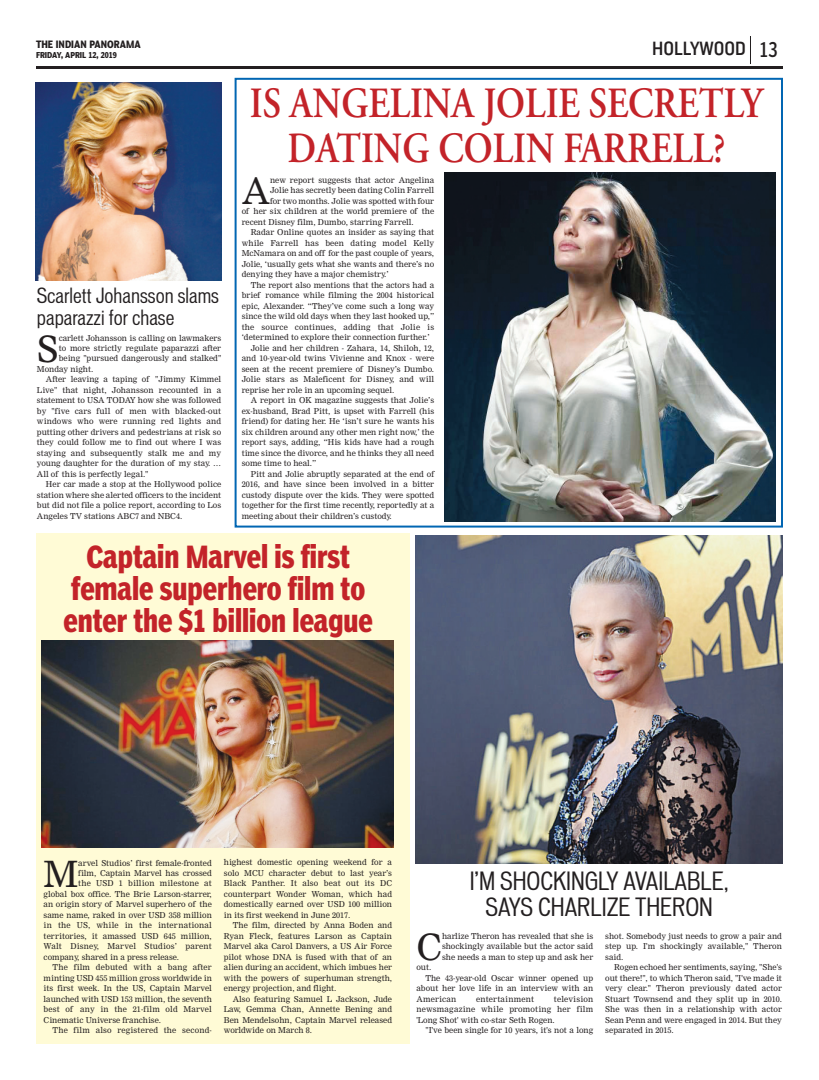
<style>
.page{position:relative;width:819px;height:1080px;background:#fff}
.page>*{position:absolute;margin:0;border:0;box-sizing:border-box;transform-origin:0 0}
.t1{font:600 43px/45px "Adobe Garamond";color:#c32329;text-align:center;scale:.85 1}
.t2{font:35.5px "Nimrod";color:#231f20}
.t3{font:30px/32px "Poynter Agate One Bold Con";color:#c32329;text-align:center;scale:.85 1}
.t4{font:condensed 24px/26px "Vonnes";color:#231f20;text-align:center}
.t5{font:condensed 20px/22px "Vonnes";color:#231f20}
.t6{font:20px "Knockout HTF30 Junior Welterwt";color:#231f20}
.t7{font:condensed 20px "Poynter Agate One";color:#231f20;scale:.9 1}
.t8{font:700 10px "Poynter Agate One";color:#231f20;scale:.85 1}
.t9{font:8px/10.5px "Nimrod";color:#231f20;text-align:justify}
.t10{font:8px "Nimrod";letter-spacing:.02em;color:#231f20}
.t11{font:700 8px "Poynter Agate One";color:#231f20;scale:.88 1}
</style>
<div class="page">
<div style="left:36px;top:534px;width:374px;height:510px;background:#fffbd6"></div>
<div style="left:235px;top:78px;width:548px;height:450px;border:2px solid #0166b3"></div>
<div style="left:237px;top:80px;width:539px;height:89px;background:#fff"></div>
<img style="left:36px;top:82px;width:186px;height:199px">
<hr style="left:36px;top:66px;width:747px;height:3px;background:#231f20">
<svg style="left:750px;top:36px;width:1px;height:28px"></svg>
<img style="left:416px;top:536px;width:367px;height:328px">
<img style="left:41px;top:640px;width:353px;height:208px">
<img style="left:444px;top:172px;width:332px;height:350px">
<p class="t8" style="left:36px;top:40px;width:125px">THE INDIAN PANORAMA</p>
<p class="t11" style="left:36px;top:52px;width:93px">FRIDAY, APRIL 12, 2019</p>
<h3 class="t6" style="left:652px;top:42px;width:95px">HOLLYWOOD</h3>
<h3 class="t7" style="left:759px;top:41px;width:23px">13</h3>
<h1 class="t1" style="left:250px;top:85px;width:606px">IS ANGELINA JOLIE SECRETLY<br>DATING COLIN FARRELL?</h1>
<h2 class="t2" style="left:242px;top:178px;width:30px">A</h2>
<p class="t9" style="left:270px;top:175px;width:166px">new report suggests that actor Angelina</p>
<p class="t9" style="left:270px;top:186px;width:166px">Jolie has secretly been dating Colin Farrell</p>
<p class="t9" style="left:270px;top:196px;width:166px">for two months. Jolie was spotted with four</p>
<p class="t9" style="left:242px;top:207px;width:194px">of her six children at the world premiere of the</p>
<p class="t9" style="left:242px;top:217px;width:174px">recent Disney film, Dumbo, starring Farrell.</p>
<p class="t9" style="left:251px;top:228px;width:185px">Radar Online quotes an insider as saying that</p>
<p class="t10" style="left:242px;top:240px;width:194px">while Farrell has been dating model Kelly</p>
<p class="t9" style="left:242px;top:249px;width:194px">McNamara on and off for the past couple of years,</p>
<p class="t9" style="left:242px;top:259px;width:194px">Jolie, ‘usually gets what she wants and there’s no</p>
<p class="t9" style="left:242px;top:270px;width:148px">denying they have a major chemistry.’</p>
<p class="t9" style="left:251px;top:280px;width:185px">The report also mentions that the actors had a</p>
<p class="t9" style="left:242px;top:291px;width:194px">brief romance while filming the 2004 historical</p>
<p class="t9" style="left:242px;top:301px;width:194px">epic, Alexander. “They’ve come such a long way</p>
<p class="t9" style="left:242px;top:312px;width:194px">since the wild old days when they last hooked up,”</p>
<p class="t10" style="left:242px;top:324px;width:194px">the source continues, adding that Jolie is</p>
<p class="t9" style="left:242px;top:333px;width:189px">‘determined to explore their connection further.’</p>
<p class="t9" style="left:251px;top:343px;width:185px">Jolie and her children - Zahara, 14, Shiloh, 12,</p>
<p class="t9" style="left:242px;top:354px;width:194px">and 10-year-old twins Vivienne and Knox - were</p>
<p class="t9" style="left:242px;top:364px;width:194px">seen at the recent premiere of Disney’s Dumbo.</p>
<p class="t9" style="left:242px;top:375px;width:194px">Jolie stars as Maleficent for Disney, and will</p>
<p class="t9" style="left:242px;top:385px;width:154px">reprise her role in an upcoming sequel.</p>
<p class="t9" style="left:251px;top:396px;width:185px">A report in OK magazine suggests that Jolie’s</p>
<p class="t9" style="left:242px;top:406px;width:194px">ex-husband, Brad Pitt, is upset with Farrell (his</p>
<p class="t9" style="left:242px;top:417px;width:194px">friend) for dating her. He ‘isn’t sure he wants his</p>
<p class="t9" style="left:242px;top:427px;width:194px">six children around any other men right now,’ the</p>
<p class="t9" style="left:242px;top:438px;width:194px">report says, adding, “His kids have had a rough</p>
<p class="t9" style="left:242px;top:448px;width:194px">time since the divorce, and he thinks they all need</p>
<p class="t9" style="left:242px;top:459px;width:76px">some time to heal.”</p>
<p class="t9" style="left:251px;top:469px;width:185px">Pitt and Jolie abruptly separated at the end of</p>
<p class="t9" style="left:242px;top:480px;width:194px">2016, and have since been involved in a bitter</p>
<p class="t9" style="left:242px;top:490px;width:194px">custody dispute over the kids. They were spotted</p>
<p class="t9" style="left:242px;top:501px;width:194px">together for the first time recently, reportedly at a</p>
<p class="t9" style="left:242px;top:511px;width:152px">meeting about their children’s custody.</p>
<h3 class="t5" style="left:37px;top:286px;width:184px">Scarlett Johansson slams paparazzi for chase</h3>
<h2 class="t2" style="left:37px;top:335px;width:23px">S</h2>
<p class="t9" style="left:59px;top:333px;width:164px">carlett Johansson is calling on lawmakers</p>
<p class="t9" style="left:59px;top:343px;width:164px">to more strictly regulate paparazzi after</p>
<p class="t9" style="left:59px;top:354px;width:164px">being "pursued dangerously and stalked"</p>
<p class="t9" style="left:37px;top:364px;width:58px">Monday night.</p>
<p class="t9" style="left:46px;top:375px;width:177px">After leaving a taping of "Jimmy Kimmel</p>
<p class="t9" style="left:37px;top:385px;width:186px">Live" that night, Johansson recounted in a</p>
<p class="t9" style="left:37px;top:396px;width:186px">statement to USA TODAY how she was followed</p>
<p class="t10" style="left:37px;top:408px;width:186px">by "five cars full of men with blacked-out</p>
<p class="t9" style="left:37px;top:417px;width:186px">windows who were running red lights and</p>
<p class="t9" style="left:37px;top:427px;width:186px">putting other drivers and pedestrians at risk so</p>
<p class="t9" style="left:37px;top:438px;width:186px">they could follow me to find out where I was</p>
<p class="t9" style="left:37px;top:448px;width:186px">staying and subsequently stalk me and my</p>
<p class="t9" style="left:37px;top:459px;width:186px">young daughter for the duration of my stay. …</p>
<p class="t9" style="left:37px;top:469px;width:113px">All of this is perfectly legal."</p>
<p class="t9" style="left:46px;top:480px;width:177px">Her car made a stop at the Hollywood police</p>
<p class="t9" style="left:37px;top:490px;width:186px">station where she alerted officers to the incident</p>
<p class="t9" style="left:37px;top:501px;width:186px">but did not file a police report, according to Los</p>
<p class="t9" style="left:37px;top:511px;width:147px">Angeles TV stations ABC7 and NBC4.</p>
<h3 class="t3" style="left:63px;top:543px;width:365px">Captain Marvel is first female superhero film to enter the $1 billion league</h3>
<h2 class="t2" style="left:44px;top:860px;width:36px">M</h2>
<p class="t9" style="left:78px;top:858px;width:135px">arvel Studios’ first female-fronted</p>
<p class="t9" style="left:78px;top:868px;width:135px">film, Captain Marvel has crossed</p>
<p class="t10" style="left:78px;top:881px;width:135px">the USD 1 billion milestone at</p>
<p class="t9" style="left:44px;top:889px;width:170px">global box office. The Brie Larson-starrer,</p>
<p class="t9" style="left:44px;top:900px;width:170px">an origin story of Marvel superhero of the</p>
<p class="t9" style="left:44px;top:910px;width:170px">same name, raked in over USD 358 million</p>
<p class="t10" style="left:44px;top:923px;width:170px">in the US, while in the international</p>
<p class="t9" style="left:44px;top:931px;width:170px">territories, it amassed USD 645 million,</p>
<p class="t10" style="left:44px;top:944px;width:170px">Walt Disney, Marvel Studios’ parent</p>
<p class="t9" style="left:44px;top:952px;width:137px">company, shared in a press release.</p>
<p class="t10" style="left:53px;top:965px;width:161px">The film debuted with a bang after</p>
<p class="t9" style="left:44px;top:973px;width:170px">minting USD 455 million gross worldwide in</p>
<p class="t9" style="left:44px;top:984px;width:170px">its first week. In the US, Captain Marvel</p>
<p class="t9" style="left:44px;top:994px;width:170px">launched with USD 153 million, the seventh</p>
<p class="t10" style="left:44px;top:1006px;width:170px">best of any in the 21-film old Marvel</p>
<p class="t9" style="left:44px;top:1015px;width:119px">Cinematic Universe franchise.</p>
<p class="t10" style="left:53px;top:1027px;width:161px">The film also registered the second-</p>
<p class="t9" style="left:224px;top:858px;width:170px">highest domestic opening weekend for a solo MCU character debut to last year’s Black Panther. It also beat out its DC counterpart Wonder Woman, which had domestically earned over USD 100 million in its first weekend in June 2017.</p>
<p class="t9" style="left:224px;top:921px;width:170px;text-indent:9px">The film, directed by Anna Boden and Ryan Fleck, features Larson as Captain Marvel aka Carol Danvers, a US Air Force pilot whose DNA is fused with that of an alien during an accident, which imbues her with the powers of superhuman strength, energy projection, and flight.</p>
<p class="t9" style="left:224px;top:994px;width:170px;text-indent:9px">Also featuring Samuel L Jackson, Jude Law, Gemma Chan, Annette Bening and Ben Mendelsohn, Captain Marvel released worldwide on March 8.</p>
<h3 class="t4" style="left:470px;top:869px;width:261px">I’M SHOCKINGLY AVAILABLE,<br>SAYS CHARLIZE THERON</h3>
<h2 class="t2" style="left:417px;top:934px;width:27px">C</h2>
<p class="t9" style="left:442px;top:931px;width:153px">harlize Theron has revealed that she is shockingly available but the actor said she needs a man to step up and ask her</p>
<p class="t9" style="left:416px;top:963px;width:16px">out.</p>
<p class="t9" style="left:425px;top:973px;width:169px">The 43-year-old Oscar winner opened up</p>
<p class="t9" style="left:416px;top:984px;width:178px">about her love life in an interview with an</p>
<p class="t10" style="left:416px;top:996px;width:41px">American</p>
<p class="t10" style="left:476px;top:996px;width:59px">entertainment</p>
<p class="t9" style="left:416px;top:994px;width:178px;text-indent:137px">television newsmagazine while promoting her film 'Long Shot' with co-star Seth Rogen.</p>
<p class="t9" style="left:425px;top:1026px;width:169px">"I've been single for 10 years, it's not a long</p>
<p class="t9" style="left:605px;top:931px;width:178px">shot. Somebody just needs to grow a pair and step up. I'm shockingly available," Theron said.</p>
<p class="t9" style="left:605px;top:963px;width:178px;text-indent:9px">Rogen echoed her sentiments, saying, "She's out there!", to which Theron said, "I've made it very clear." Theron previously dated actor Stuart Townsend and they split up in 2010.<br>She was then in a relationship with actor Sean Penn and were engaged in 2014. But they separated in 2015.</p>
</div>
